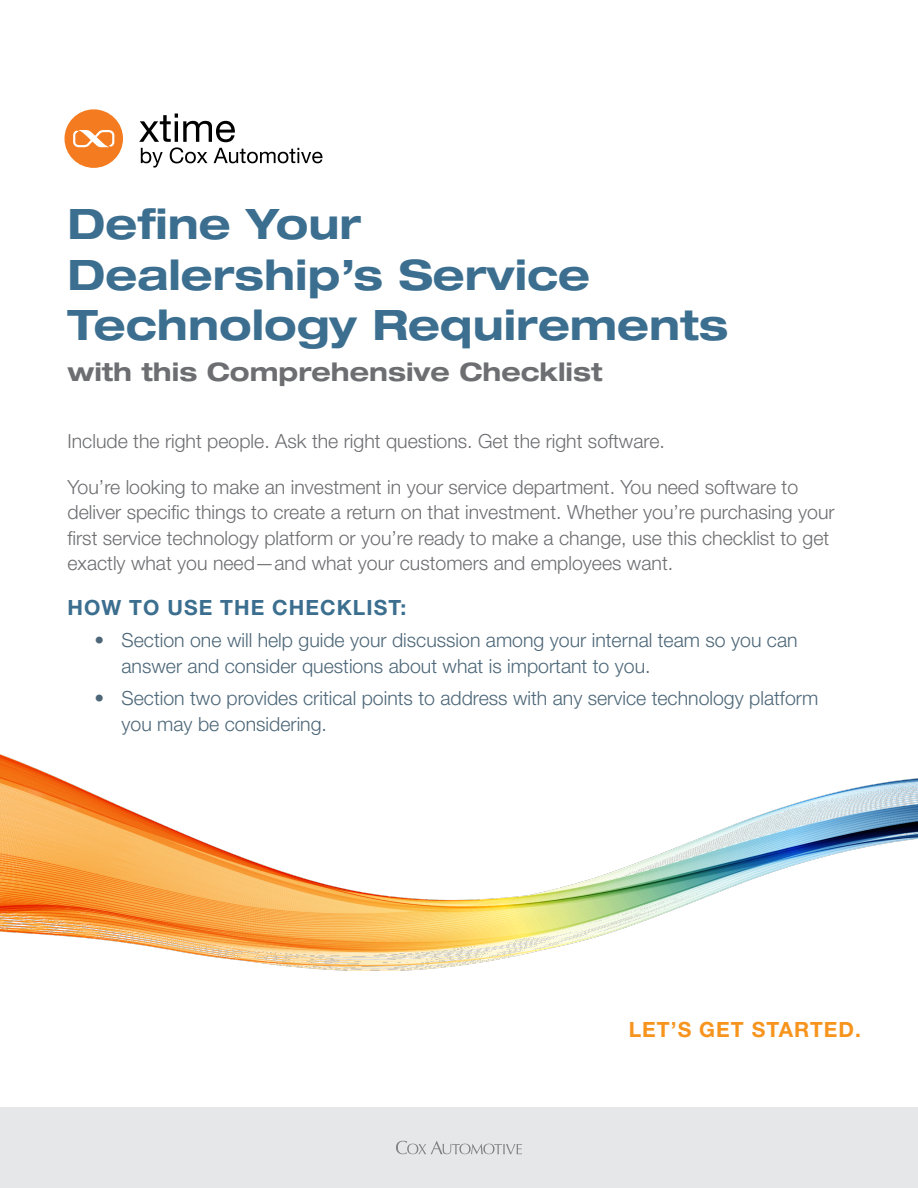
<style>
.page{position:relative;width:918px;height:1188px;background:#fff}
.page>*{position:absolute;margin:0;border:0;box-sizing:border-box;transform-origin:0 0}
.t1{font:700 expanded 42px/50.4px "Helvetica Neue LT Std";color:#3b6e8f}
.t2{font:700 expanded 25.5px "Helvetica Neue LT Std";color:#6d6e71}
.t3{font:700 21px "Helvetica Neue LT Std";letter-spacing:.05em;color:#3b6e8f}
.t4{font:700 21px "Helvetica Neue LT Std";letter-spacing:.05em;color:#f7941e}
.t5{font:300 19.5px/25.5px "Helvetica Neue LT Std";color:#6d6e71}
.t6{font:300 19.5px/25.5px "Helvetica Neue LT Std";color:#4d6778}
</style>
<div class="page">
<img style="left:0;top:754px;width:918px;height:216px">
<div style="left:65px;top:109px;width:58px;height:59px;background:#f47b20;border-radius:50%"></div>
<svg style="left:73px;top:130px;width:41px;height:17px"></svg>
<svg style="left:139px;top:114px;width:183px;height:54px"></svg>
<div style="left:0;top:1107px;width:918px;height:81px;background:#e6e7e8"></div>
<svg style="left:396px;top:1141px;width:126px;height:13px"></svg>
<h1 class="t1" style="left:68px;top:198px;width:662px">Define Your<br>Dealership’s Service<br>Technology Requirements</h1>
<h2 class="t2" style="left:68px;top:355px;width:536px">with this Comprehensive Checklist</h2>
<p class="t5" style="left:68px;top:428px;width:599px">Include the right people. Ask the right questions. Get the right software.</p>
<p class="t5" style="left:68px;top:473px;width:769px">You’re looking to make an investment in your service department. You need software to deliver specific things to create a return on that investment. Whether you’re purchasing your first service technology platform or you’re ready to make a change, use this checklist to get exactly what you need—and what your customers and employees want.</p>
<p class="t3" style="left:68px;top:595px;width:340px">HOW TO USE THE CHECKLIST:</p>
<p class="t6" style="left:122px;top:627px;width:678px;text-indent:-27px">• Section one will help guide your discussion among your internal team so you can answer and consider questions about what is important to you.</p>
<p class="t6" style="left:122px;top:685px;width:698px;text-indent:-27px">• Section two provides critical points to address with any service technology platform you may be considering.</p>
<p class="t4" style="left:629px;top:1016px;width:234px">LET’S GET STARTED.</p>
</div>
